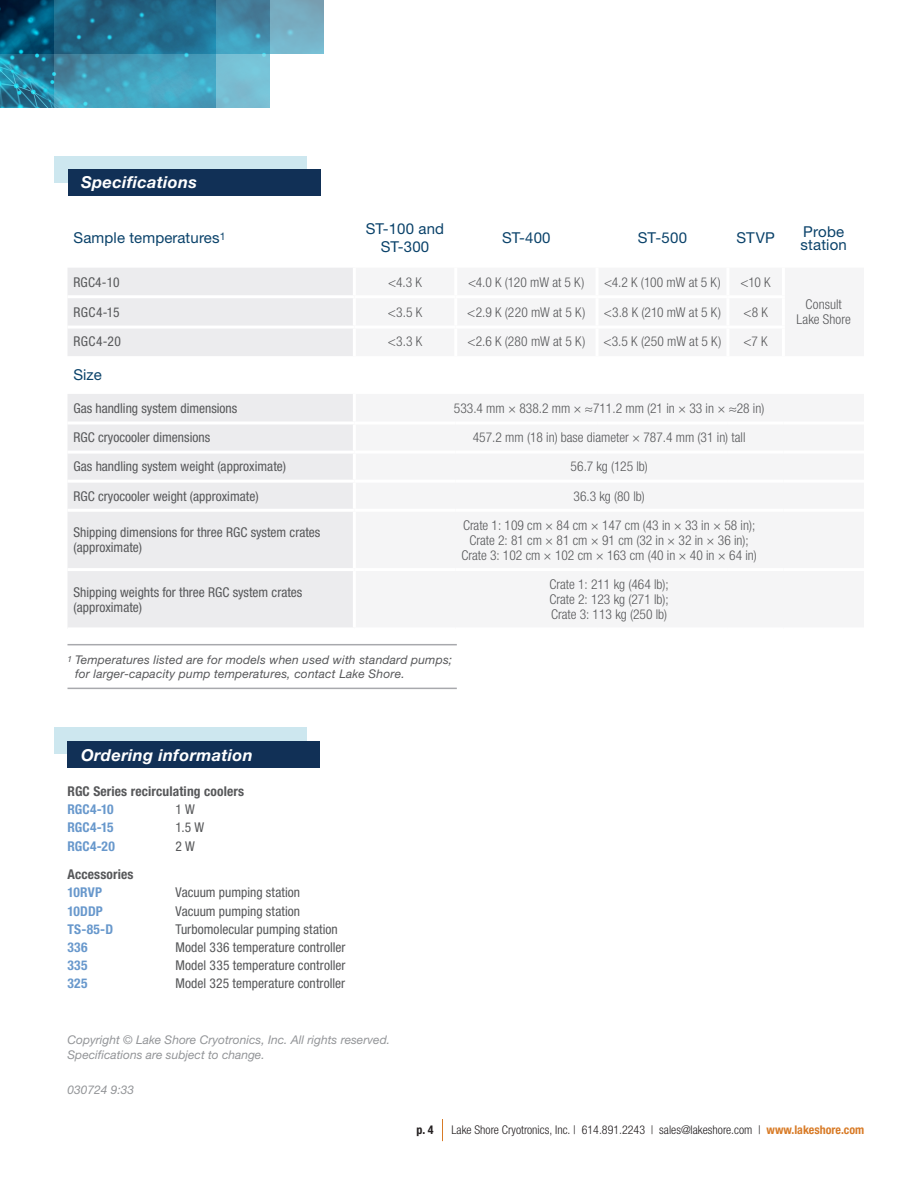
<style>
.page{position:relative;width:918px;height:1188px;background:#fff}
.page>*{position:absolute;margin:0;border:0;box-sizing:border-box;transform-origin:0 0}
.Subhead_1_boxes{font:italic 700 16.5px "Helvetica Neue LTW1 G";letter-spacing:.02em;color:#fff}
.t1{font:15px/18px "Helvetica Neue LTW1 G";letter-spacing:.01em;color:#0a426a;text-align:center}
.t2{font:300 condensed 13.5px/15px "Helvetica Neue LTW1 G";color:#57585a;text-align:center}
.Ordering_Info{font:condensed 13.5px/15px "Helvetica Neue LTW1 G";color:#57585a}
.Ordering_Info-2{font:700 condensed 13.5px "Helvetica Neue LTW1 G";letter-spacing:.02em;color:#6898cc}
.Order_info_subhead_2{font:700 condensed 13.5px "Helvetica Neue LTW1 G";letter-spacing:.01em;color:#57585a}
.Footnotes{font:italic 12px/13.5px "Helvetica Neue LTW1 G";letter-spacing:.015em;color:#57585a}
.Copyright_back_cover{font:italic 12px/15px "Helvetica Neue LTW1 G";color:#939598}
.t3{font:300 condensed 12px "Helvetica Neue LTW1 G";color:#231f20}
.t4{font:700 condensed 12px "Helvetica Neue LTW1 G";color:#231f20}
.s1{font-weight:700;color:#d87b27}
</style>
<div class="page">
<svg style="left:442px;top:1119px;width:1px;height:22px"></svg>
<img style="left:0;top:0;width:54px;height:54px">
<svg style="left:162px;top:54px;width:54px;height:54px;fill:#44a6c3"></svg>
<svg style="left:162px;top:0;width:54px;height:54px;fill:#216f93"></svg>
<svg style="left:0;top:54px;width:54px;height:54px"></svg>
<svg style="left:54px;top:0;width:54px;height:54px;fill:#21617f"></svg>
<svg style="left:108px;top:0;width:54px;height:54px;fill:#216b8b"></svg>
<svg style="left:108px;top:54px;width:54px;height:54px;fill:#44a4c0"></svg>
<svg style="left:54px;top:54px;width:54px;height:54px"></svg>
<div style="left:270px;top:0;width:54px;height:54px;background:linear-gradient(to bottom,#78a5b8,#78bad0)"></div>
<div style="left:216px;top:54px;width:54px;height:54px;background:#78c1d5"></div>
<svg style="left:216px;top:0;width:54px;height:54px"></svg>
<div style="left:54px;top:156px;width:253px;height:27px;background:#cde7ef"></div>
<div style="left:68px;top:169px;width:253px;height:27px;background:#113056"></div>
<div style="left:54px;top:727px;width:253px;height:27px;background:#cde7ef"></div>
<div style="left:68px;top:741px;width:252px;height:27px;background:#113056"></div>
<svg style="left:68px;top:268px;width:285px;height:359px;fill:#ececee"></svg>
<hr style="left:68px;top:295px;width:286px;height:3px;background:#fff">
<hr style="left:68px;top:326px;width:286px;height:3px;background:#fff">
<hr style="left:68px;top:422px;width:286px;height:3px;background:#fff">
<hr style="left:68px;top:451px;width:286px;height:3px;background:#fff">
<hr style="left:68px;top:480px;width:286px;height:3px;background:#fff">
<hr style="left:68px;top:509px;width:286px;height:3px;background:#fff">
<hr style="left:68px;top:568px;width:286px;height:3px;background:#fff">
<hr style="left:68px;top:644px;width:389px;height:1px;background:#a8a9ad">
<hr style="left:68px;top:688px;width:389px;height:1px;background:#a8a9ad">
<p class="Subhead_1_boxes" style="left:81px;top:172px;width:117px">Specifications</p>
<p class="t1" style="left:74px;top:229px;width:154px">Sample temperatures<sup>1</sup></p>
<p class="t1" style="left:366px;top:220px;width:80px">ST-100 and<br>ST-300</p>
<p class="t1" style="left:502px;top:229px;width:50px">ST-400</p>
<p class="t1" style="left:638px;top:229px;width:51px">ST-500</p>
<p class="t1" style="left:736px;top:229px;width:40px">STVP</p>
<p class="t1" style="left:800px;top:224px;width:48px;line-height:13.5px;text-align:left">Probe station</p>
<p class="Ordering_Info" style="left:74px;top:275px;width:48px">RGC4-10</p>
<p class="t2" style="left:388px;top:275px;width:36px">&lt;4.3 K</p>
<p class="t2" style="left:468px;top:275px;width:118px">&lt;4.0 K (120 mW at 5 K)</p>
<p class="t2" style="left:604px;top:275px;width:118px">&lt;4.2 K (100 mW at 5 K)</p>
<p class="t2" style="left:741px;top:275px;width:32px">&lt;10 K</p>
<p class="t2" style="left:796px;top:297px;width:56px">Consult<br>Lake Shore</p>
<p class="Ordering_Info" style="left:74px;top:305px;width:48px">RGC4-15</p>
<p class="t2" style="left:388px;top:305px;width:36px">&lt;3.5 K</p>
<p class="t2" style="left:467px;top:305px;width:120px">&lt;2.9 K (220 mW at 5 K)</p>
<p class="t2" style="left:604px;top:305px;width:119px">&lt;3.8 K (210 mW at 5 K)</p>
<p class="t2" style="left:743px;top:305px;width:26px">&lt;8 K</p>
<p class="Ordering_Info" style="left:74px;top:334px;width:49px">RGC4-20</p>
<p class="t2" style="left:388px;top:334px;width:36px">&lt;3.3 K</p>
<p class="t2" style="left:467px;top:334px;width:119px">&lt;2.6 K (280 mW at 5 K)</p>
<p class="t2" style="left:603px;top:334px;width:120px">&lt;3.5 K (250 mW at 5 K)</p>
<p class="t2" style="left:744px;top:334px;width:26px">&lt;7 K</p>
<p class="t1" style="left:74px;top:366px;width:30px">Size</p>
<p class="Ordering_Info" style="left:74px;top:401px;width:165px">Gas handling system dimensions</p>
<p class="t2" style="left:454px;top:401px;width:312px">533.4 mm × 838.2 mm × ≈711.2 mm (21 in × 33 in × ≈28 in)</p>
<p class="Ordering_Info" style="left:74px;top:430px;width:138px">RGC cryocooler dimensions</p>
<p class="t2" style="left:473px;top:430px;width:274px">457.2 mm (18 in) base diameter × 787.4 mm (31 in) tall</p>
<p class="Ordering_Info" style="left:74px;top:459px;width:214px">Gas handling system weight (approximate)</p>
<p class="t2" style="left:571px;top:459px;width:79px">56.7 kg (125 lb)</p>
<p class="Ordering_Info" style="left:74px;top:488px;width:187px">RGC cryocooler weight (approximate)</p>
<p class="t2" style="left:574px;top:488px;width:73px">36.3 kg (80 lb)</p>
<p class="Ordering_Info" style="left:74px;top:525px;width:248px">Shipping dimensions for three RGC system crates (approximate)</p>
<p class="t2" style="left:462px;top:518px;width:297px">Crate 1: 109 cm × 84 cm × 147 cm (43 in × 33 in × 58 in);<br>Crate 2: 81 cm × 81 cm × 91 cm (32 in × 32 in × 36 in);<br>Crate 3: 102 cm × 102 cm × 163 cm (40 in × 40 in × 64 in)</p>
<p class="Ordering_Info" style="left:74px;top:584px;width:230px">Shipping weights for three RGC system crates (approximate)</p>
<p class="t2" style="left:550px;top:577px;width:121px;text-align:justify">Crate 1: 211 kg (464 lb); Crate 2: 123 kg (271 lb); Crate 3: 113 kg (250 lb)</p>
<p class="Footnotes" style="left:75px;top:653px;width:379px;text-indent:-8px"><sup>1</sup> Temperatures listed are for models when used with standard pumps; for larger-capacity pump temperatures, contact Lake Shore.</p>
<p class="Subhead_1_boxes" style="left:81px;top:745px;width:173px">Ordering information</p>
<p class="Order_info_subhead_2" style="left:68px;top:783px;width:178px">RGC Series recirculating coolers</p>
<p class="Ordering_Info-2" style="left:68px;top:801px;width:48px">RGC4-10</p>
<p class="Ordering_Info" style="left:175px;top:802px;width:21px">1 W</p>
<p class="Ordering_Info-2" style="left:68px;top:819px;width:48px">RGC4-15</p>
<p class="Ordering_Info" style="left:176px;top:820px;width:30px">1.5 W</p>
<p class="Ordering_Info-2" style="left:68px;top:838px;width:49px">RGC4-20</p>
<p class="Ordering_Info" style="left:176px;top:838px;width:21px">2 W</p>
<p class="Order_info_subhead_2" style="left:68px;top:866px;width:68px">Accessories</p>
<p class="Ordering_Info-2" style="left:68px;top:884px;width:36px">10RVP</p>
<p class="Ordering_Info" style="left:176px;top:885px;width:126px">Vacuum pumping station</p>
<p class="Ordering_Info-2" style="left:68px;top:903px;width:37px">10DDP</p>
<p class="Ordering_Info" style="left:176px;top:903px;width:126px">Vacuum pumping station</p>
<p class="Ordering_Info-2" style="left:68px;top:921px;width:47px">TS-85-D</p>
<p class="Ordering_Info" style="left:176px;top:922px;width:164px">Turbomolecular pumping station</p>
<p class="Ordering_Info-2" style="left:68px;top:939px;width:22px">336</p>
<p class="Ordering_Info" style="left:175px;top:940px;width:172px">Model 336 temperature controller</p>
<p class="Ordering_Info-2" style="left:68px;top:957px;width:22px">335</p>
<p class="Ordering_Info" style="left:175px;top:958px;width:172px">Model 335 temperature controller</p>
<p class="Ordering_Info-2" style="left:68px;top:976px;width:21px">325</p>
<p class="Ordering_Info" style="left:175px;top:976px;width:171px">Model 325 temperature controller</p>
<p class="Copyright_back_cover" style="left:68px;top:1032px;width:324px">Copyright © Lake Shore Cryotronics, Inc. All rights reserved.<br>Specifications are subject to change.</p>
<p class="Copyright_back_cover" style="left:68px;top:1082px;width:68px">030724 9:33</p>
<p class="t4" style="left:416px;top:1122px;width:19px">p. 4</p>
<p class="t3" style="left:452px;top:1122px;width:414px">Lake Shore Cryotronics, Inc. | 614.891.2243 | sales@lakeshore.com | <span class="s1">www.lakeshore.com</span></p>
</div>
